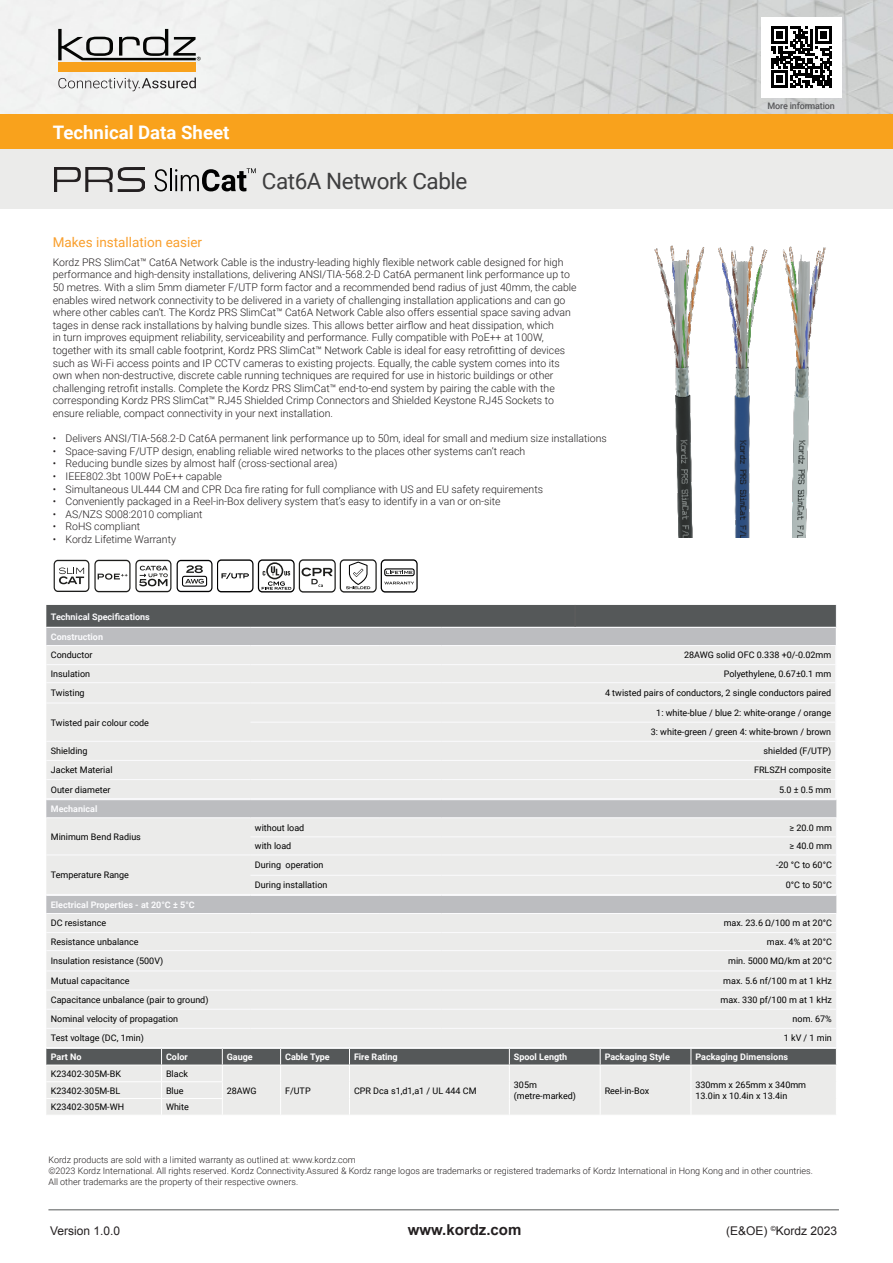
<style>
.page{position:relative;width:893px;height:1263px;background:#fff}
.page>*{position:absolute;margin:0;border:0;box-sizing:border-box;transform-origin:0 0}
.t1{font:22.5px "Roboto";letter-spacing:-.02em;color:#3e3e3f}
.t2{font:700 18.6px "Roboto";color:#fff}
.t3{font:700 15px "Arial";color:#231f20}
.Tab___5mm{font:13.5px "Roboto";color:#f99f2d}
.t4{font:12px "Arial";color:#231f20}
.Tab___5mm-2{font:300 10.5px "Roboto";color:#231f20}
.t5{font:9px "Roboto";color:#000}
.t6{font:300 9px "Roboto";color:#231f20}
.t7{font:700 9px "Roboto";color:#fff}
.t8{font:700 9px "Roboto";color:#fbfbfd}
.Tab___5mm-3{font:500 9px "Roboto";letter-spacing:-.02em;color:#57585a}
</style>
<div class="page">
<img style="left:0;top:0;width:893px;height:114px">
<div style="left:0;top:149px;width:893px;height:60px;background:#ebebea"></div>
<svg style="left:58px;top:78px;width:138px;height:13px"></svg>
<div style="left:58px;top:62px;width:138px;height:10px;background:#f8a11c"></div>
<svg style="left:58px;top:29px;width:143px;height:31px"></svg>
<div style="left:0;top:114px;width:893px;height:35px;background:#f9a21c"></div>
<hr style="left:48px;top:1209px;width:791px;height:1px;background:#555859">
<img style="left:654px;top:245px;width:172px;height:292px">
<img style="left:55px;top:167px;width:89px;height:24px">
<div style="left:761px;top:17px;width:81px;height:81px;background:#fff"></div>
<svg style="left:771px;top:27px;width:61px;height:61px"></svg>
<svg style="left:54px;top:560px;width:117px;height:32px"></svg>
<svg style="left:177px;top:559px;width:241px;height:33px"></svg>
<svg style="left:46px;top:605px;width:791px;height:510px;background:#dcdcdc"></svg>
<svg style="left:154px;top:169px;width:13px;height:22px"></svg>
<hr style="left:170px;top:168px;width:2px;height:23px;background:#010101">
<svg style="left:175px;top:168px;width:81px;height:23px"></svg>
<p class="t2" style="left:53px;top:119px;width:178px">Technical Data Sheet</p>
<p class="t1" style="left:262px;top:165px;width:207px">Cat6A Network Cable</p>
<p class="Tab___5mm" style="left:53px;top:233px;width:151px">Makes installation easier</p>
<p class="Tab___5mm-2" style="left:53px;top:255px;width:512px">Kordz PRS SlimCat™ Cat6A Network Cable is the industry-leading highly flexible network cable designed for high</p>
<p class="Tab___5mm-2" style="left:53px;top:267px;width:519px">performance and high-density installations, delivering ANSI/TIA-568.2-D Cat6A permanent link performance up to</p>
<p class="Tab___5mm-2" style="left:53px;top:280px;width:525px">50 metres. With a slim 5mm diameter F/UTP form factor and a recommended bend radius of just 40mm, the cable</p>
<p class="Tab___5mm-2" style="left:53px;top:292px;width:514px">enables wired network connectivity to be delivered in a variety of challenging installation applications and can go</p>
<p class="Tab___5mm-2" style="left:53px;top:305px;width:520px">where other cables can’t. The Kordz PRS SlimCat™ Cat6A Network Cable also offers essential space saving advan</p>
<p class="Tab___5mm-2" style="left:53px;top:318px;width:503px">tages in dense rack installations by halving bundle sizes. This allows better airflow and heat dissipation, which</p>
<p class="Tab___5mm-2" style="left:53px;top:330px;width:493px">in turn improves equipment reliability, serviceability and performance. Fully compatible with PoE++ at 100W,</p>
<p class="Tab___5mm-2" style="left:53px;top:343px;width:514px">together with its small cable footprint, Kordz PRS SlimCat™ Network Cable is ideal for easy retrofitting of devices</p>
<p class="Tab___5mm-2" style="left:53px;top:355px;width:509px">such as Wi-Fi access points and IP CCTV cameras to existing projects. Equally, the cable system comes into its</p>
<p class="Tab___5mm-2" style="left:53px;top:368px;width:502px">own when non-destructive, discrete cable running techniques are required for use in historic buildings or other</p>
<p class="Tab___5mm-2" style="left:53px;top:381px;width:503px">challenging retrofit installs. Complete the Kordz PRS SlimCat™ end-to-end system by pairing the cable with the</p>
<p class="Tab___5mm-2" style="left:53px;top:393px;width:503px">corresponding Kordz PRS SlimCat™ RJ45 Shielded Crimp Connectors and Shielded Keystone RJ45 Sockets to</p>
<p class="Tab___5mm-2" style="left:53px;top:406px;width:282px">ensure reliable, compact connectivity in your next installation.</p>
<p class="Tab___5mm-2" style="left:53px;top:431px;width:555px">• Delivers ANSI/TIA-568.2-D Cat6A permanent link performance up to 50m, ideal for small and medium size installations</p>
<p class="Tab___5mm-2" style="left:53px;top:444px;width:474px">• Space-saving F/UTP design, enabling reliable wired networks to the places other systems can’t reach</p>
<p class="Tab___5mm-2" style="left:53px;top:456px;width:286px">• Reducing bundle sizes by almost half (cross-sectional area)</p>
<p class="Tab___5mm-2" style="left:53px;top:469px;width:171px">• IEEE802.3bt 100W PoE++ capable</p>
<p class="Tab___5mm-2" style="left:53px;top:481px;width:492px">• Simultaneous UL444 CM and CPR Dca fire rating for full compliance with US and EU safety requirements</p>
<p class="Tab___5mm-2" style="left:53px;top:494px;width:449px">• Conveniently packaged in a Reel-in-Box delivery system that’s easy to identify in a van or on-site</p>
<p class="Tab___5mm-2" style="left:53px;top:507px;width:151px">• AS/NZS S008:2010 compliant</p>
<p class="Tab___5mm-2" style="left:53px;top:519px;width:89px">• RoHS compliant</p>
<p class="Tab___5mm-2" style="left:53px;top:532px;width:125px">• Kordz Lifetime Warranty</p>
<p class="Tab___5mm-3" style="left:768px;top:99px;width:69px">More information</p>
<p class="t8" style="left:51px;top:610px;width:101px">Technical Specifications</p>
<p class="t8" style="left:51px;top:630px;width:54px">Construction</p>
<p class="t5" style="left:51px;top:649px;width:43px">Conductor</p>
<p class="t5" style="left:684px;top:649px;width:149px">28AWG solid OFC 0.338 +0/-0.02mm</p>
<p class="t5" style="left:51px;top:667px;width:41px">Insulation</p>
<p class="t5" style="left:724px;top:667px;width:109px">Polyethylene, 0.67±0.1 mm</p>
<p class="t5" style="left:51px;top:687px;width:35px">Twisting</p>
<p class="t5" style="left:605px;top:687px;width:228px">4 twisted pairs of conductors, 2 single conductors paired</p>
<p class="t5" style="left:51px;top:716px;width:100px">Twisted pair colour code</p>
<p class="t5" style="left:656px;top:706px;width:176px">1: white-blue / blue 2: white-orange / orange</p>
<p class="t5" style="left:651px;top:726px;width:182px">3: white-green / green 4: white-brown / brown</p>
<p class="t5" style="left:51px;top:745px;width:38px">Shielding</p>
<p class="t5" style="left:764px;top:745px;width:69px">shielded (F/UTP)</p>
<p class="t5" style="left:51px;top:764px;width:63px">Jacket Material</p>
<p class="t5" style="left:754px;top:764px;width:79px">FRLSZH composite</p>
<p class="t5" style="left:51px;top:783px;width:61px">Outer diameter</p>
<p class="t5" style="left:779px;top:783px;width:54px">5.0 ± 0.5 mm</p>
<p class="t8" style="left:51px;top:803px;width:48px">Mechanical</p>
<p class="t5" style="left:51px;top:830px;width:92px">Minimum Bend Radius</p>
<p class="t5" style="left:51px;top:868px;width:80px">Temperature Range</p>
<p class="t5" style="left:255px;top:821px;width:51px">without load</p>
<p class="t5" style="left:789px;top:821px;width:44px">≥ 20.0 mm</p>
<p class="t5" style="left:255px;top:840px;width:38px">with load</p>
<p class="t5" style="left:789px;top:840px;width:44px">≥ 40.0 mm</p>
<p class="t5" style="left:255px;top:859px;width:70px">During operation</p>
<p class="t5" style="left:776px;top:859px;width:57px">-20 °C to 60°C</p>
<p class="t5" style="left:255px;top:879px;width:74px">During installation</p>
<p class="t5" style="left:786px;top:879px;width:48px">0°C to 50°C</p>
<p class="t8" style="left:51px;top:898px;width:145px">Electrical Properties - at 20°C ± 5°C</p>
<p class="t5" style="left:51px;top:917px;width:57px">DC resistance</p>
<p class="t5" style="left:724px;top:917px;width:110px">max. 23.6 Ω/100 m at 20°C</p>
<p class="t5" style="left:51px;top:935px;width:89px">Resistance unbalance</p>
<p class="t5" style="left:767px;top:935px;width:67px">max. 4% at 20°C</p>
<p class="t5" style="left:51px;top:955px;width:114px">Insulation resistance (500V)</p>
<p class="t5" style="left:728px;top:955px;width:105px">min. 5000 MΩ/km at 20°C</p>
<p class="t5" style="left:51px;top:974px;width:80px">Mutual capacitance</p>
<p class="t5" style="left:723px;top:974px;width:110px">max. 5.6 nf/100 m at 1 kHz</p>
<p class="t5" style="left:51px;top:993px;width:159px">Capacitance unbalance (pair to ground)</p>
<p class="t5" style="left:720px;top:993px;width:113px">max. 330 pf/100 m at 1 kHz</p>
<p class="t5" style="left:51px;top:1013px;width:129px">Nominal velocity of propagation</p>
<p class="t5" style="left:793px;top:1013px;width:41px">nom. 67%</p>
<p class="t5" style="left:51px;top:1032px;width:95px">Test voltage (DC, 1min)</p>
<p class="t5" style="left:784px;top:1032px;width:50px">1 kV / 1 min</p>
<p class="t7" style="left:51px;top:1050px;width:32px">Part No</p>
<p class="t7" style="left:166px;top:1050px;width:23px">Color</p>
<p class="t7" style="left:227px;top:1050px;width:28px">Gauge</p>
<p class="t7" style="left:285px;top:1050px;width:46px">Cable Type</p>
<p class="t7" style="left:354px;top:1050px;width:45px">Fire Rating</p>
<p class="t7" style="left:514px;top:1050px;width:55px">Spool Length</p>
<p class="t7" style="left:605px;top:1050px;width:67px">Packaging Style</p>
<p class="t7" style="left:695px;top:1050px;width:94px">Packaging Dimensions</p>
<p class="t5" style="left:51px;top:1067px;width:72px">K23402-305M-BK</p>
<p class="t5" style="left:166px;top:1067px;width:23px">Black</p>
<p class="t5" style="left:227px;top:1084px;width:31px">28AWG</p>
<p class="t5" style="left:285px;top:1084px;width:27px">F/UTP</p>
<p class="t5" style="left:354px;top:1084px;width:124px">CPR Dca s1,d1,a1 / UL 444 CM</p>
<p class="t5" style="left:514px;top:1078px;width:25px">305m</p>
<p class="t5" style="left:514px;top:1089px;width:64px">(metre-marked)</p>
<p class="t5" style="left:695px;top:1078px;width:112px">330mm x 265mm x 340mm</p>
<p class="t5" style="left:695px;top:1089px;width:93px">13.0in x 10.4in x 13.4in</p>
<p class="t5" style="left:51px;top:1084px;width:71px">K23402-305M-BL</p>
<p class="t5" style="left:166px;top:1084px;width:19px">Blue</p>
<p class="t5" style="left:51px;top:1101px;width:75px">K23402-305M-WH</p>
<p class="t5" style="left:166px;top:1101px;width:24px">White</p>
<p class="t5" style="left:605px;top:1084px;width:46px">Reel-in-Box</p>
<p class="t6" style="left:48px;top:1153px;width:309px">Kordz products are sold with a limited warranty as outlined at: www.kordz.com</p>
<p class="t6" style="left:48px;top:1164px;width:766px">©2023 Kordz International. All rights reserved. Kordz Connectivity.Assured &amp; Kordz range logos are trademarks or registered trademarks of Kordz International in Hong Kong and in other countries.</p>
<p class="t6" style="left:48px;top:1175px;width:251px">All other trademarks are the property of their respective owners.</p>
<p class="t4" style="left:50px;top:1223px;width:72px">Version 1.0.0</p>
<p class="t3" style="left:408px;top:1220px;width:115px">www.kordz.com</p>
<p class="t4" style="left:726px;top:1223px;width:113px">(E&amp;OE) <sup>©</sup>Kordz 2023</p>
</div>
